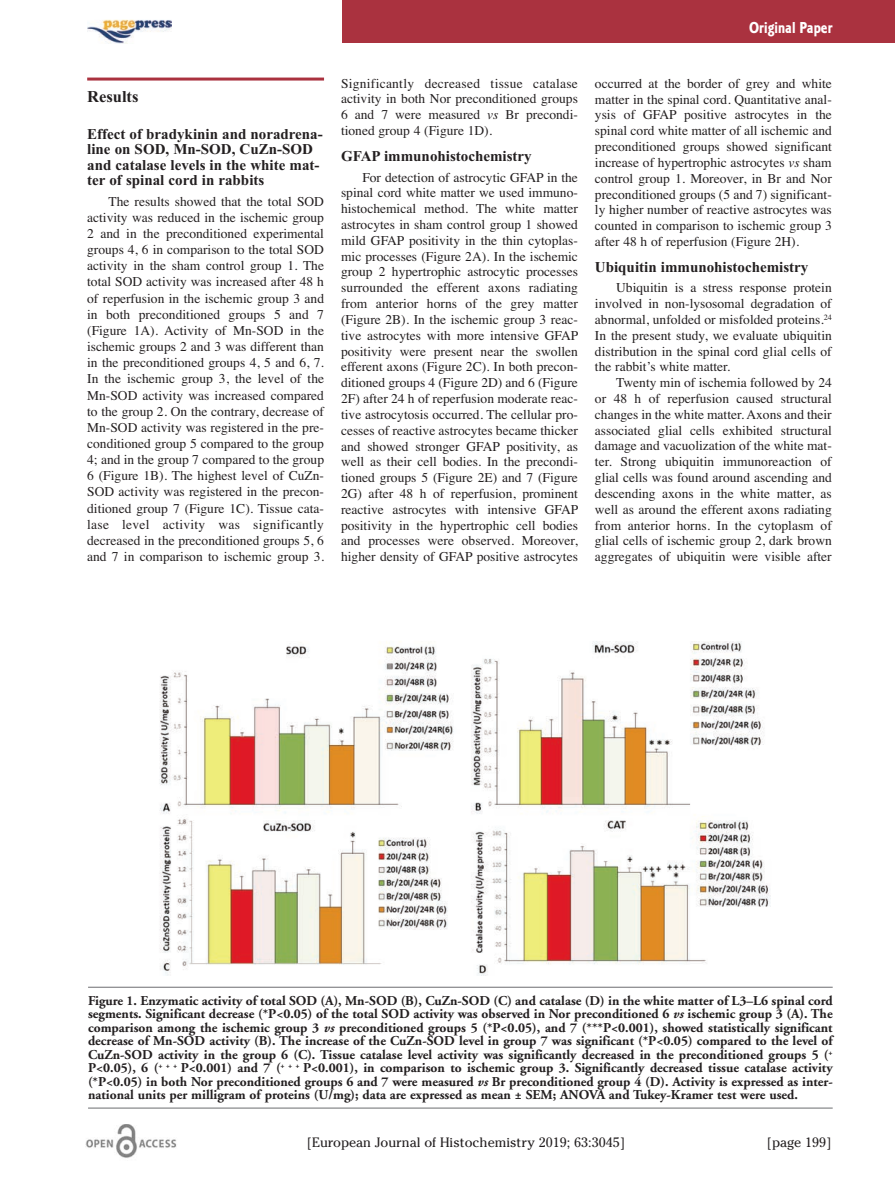
<style>
.page{position:relative;width:895px;height:1190px;background:#fff}
.page>*{position:absolute;margin:0;border:0;box-sizing:border-box;transform-origin:0 0}
.t1{font:16.5px "Corinthian Bold Condensed Plain";color:#fff}
.t2{font:700 16.5px "Times New Roman";color:#231f20}
.t3{font:700 15px/15.5px "Times New Roman";color:#231f20}
.t4{font:13.5px/15.8px "Times";color:#231f20;text-align:justify}
.t5{font:700 13.5px/13.5px "Adobe Garamond";color:#231f20;text-align:justify}
.t6{font:13.5px "Cheltenham";color:#231f20}
.s1{font-style:italic}
</style>
<div class="page">
<div style="left:342px;top:0;width:552px;height:43px;background:#aa323f"></div>
<hr style="left:87px;top:77px;width:237px;height:3px;background:#aa323f">
<img style="left:87px;top:19px;width:84px;height:24px">
<img style="left:85px;top:1124px;width:92px;height:34px">
<hr style="left:88px;top:986px;width:744px;height:1px;background:#6c6d70">
<hr style="left:88px;top:1107px;width:744px;height:1px;background:#6c6d70">
<img style="left:159px;top:641px;width:612px;height:333px">
<p class="t1" style="left:749px;top:22px;width:85px">Original Paper</p>
<p class="t2" style="left:87px;top:86px;width:53px">Results</p>
<p class="t3" style="left:87px;top:126px;width:237px">Effect of bradykinin and noradrena&shy;line on SOD, Mn-SOD, CuZn-SOD and catalase levels in the white mat&shy;ter of spinal cord in rabbits</p>
<p class="t4" style="left:87px;top:193px;width:238px;line-height:16.2px;text-indent:21px">The results showed that the total SOD activity was reduced in the ischemic group 2 and in the preconditioned experimental groups 4, 6 in comparison to the total SOD activity in the sham control group 1. The total SOD activity was increased after 48 h of reperfusion in the ischemic group 3 and in both preconditioned groups 5 and 7 (Figure 1A). Activity of Mn-SOD in the ischemic groups 2 and 3 was different than in the preconditioned groups 4, 5 and 6, 7.<br>In the ischemic group 3, the level of the Mn-SOD activity was increased compared to the group 2. On the contrary, decrease of Mn-SOD activity was registered in the pre&shy;conditioned group 5 compared to the group 4; and in the group 7 compared to the group 6 (Figure 1B). The highest level of CuZn-SOD activity was registered in the precon&shy;ditioned group 7 (Figure 1C). Tissue cata&shy;lase level activity was significantly decreased in the preconditioned groups 5, 6 and 7 in comparison to ischemic group 3.</p>
<p class="t4" style="left:341px;top:75px;width:238px">Significantly decreased tissue catalase activity in both Nor preconditioned groups 6 and 7 were measured <span class="s1">vs</span> Br precondi&shy;tioned group 4 (Figure 1D).</p>
<p class="t3" style="left:341px;top:148px;width:192px">GFAP immunohistochemistry</p>
<p class="t4" style="left:341px;top:169px;width:239px;text-indent:21px">For detection of astrocytic GFAP in the spinal cord white matter we used immuno&shy;histochemical method. The white matter astrocytes in sham control group 1 showed mild GFAP positivity in the thin cytoplas&shy;mic processes (Figure 2A). In the ischemic group 2 hypertrophic astrocytic processes surrounded the efferent axons radiating from anterior horns of the grey matter (Figure 2B). In the ischemic group 3 reac&shy;tive astrocytes with more intensive GFAP positivity were present near the swollen efferent axons (Figure 2C). In both precon&shy;ditioned groups 4 (Figure 2D) and 6 (Figure 2F) after 24 h of reperfusion moderate reac&shy;tive astrocytosis occurred. The cellular pro&shy;cesses of reactive astrocytes became thicker and showed stronger GFAP positivity, as well as their cell bodies. In the precondi&shy;tioned groups 5 (Figure 2E) and 7 (Figure 2G) after 48 h of reperfusion, prominent reactive astrocytes with intensive GFAP positivity in the hypertrophic cell bodies and processes were observed. Moreover, higher density of GFAP positive astrocytes</p>
<p class="t4" style="left:595px;top:75px;width:238px">occurred at the border of grey and white matter in the spinal cord. Quantitative anal&shy;ysis of GFAP positive astrocytes in the spinal cord white matter of all ischemic and preconditioned groups showed significant increase of hypertrophic astrocytes <span class="s1">vs</span> sham control group 1. Moreover, in Br and Nor preconditioned groups (5 and 7) significant&shy;ly higher number of reactive astrocytes was counted in comparison to ischemic group 3 after 48 h of reperfusion (Figure 2H).</p>
<p class="t3" style="left:595px;top:259px;width:215px">Ubiquitin immunohistochemistry</p>
<p class="t4" style="left:595px;top:280px;width:238px;text-indent:21px">Ubiquitin is a stress response protein involved in non-lysosomal degradation of abnormal, unfolded or misfolded proteins.<sup>24<br></sup>In the present study, we evaluate ubiquitin distribution in the spinal cord glial cells of the rabbit’s white matter.</p>
<p class="t4" style="left:595px;top:374px;width:238px;text-indent:21px">Twenty min of ischemia followed by 24 or 48 h of reperfusion caused structural changes in the white matter. Axons and their associated glial cells exhibited structural damage and vacuolization of the white mat&shy;ter. Strong ubiquitin immunoreaction of glial cells was found around ascending and descending axons in the white matter, as well as around the efferent axons radiating from anterior horns. In the cytoplasm of glial cells of ischemic group 2, dark brown aggregates of ubiquitin were visible after</p>
<p class="t5" style="left:88px;top:994px;width:746px">Figure 1. Enzymatic activity of total SOD (A), Mn-SOD (B), CuZn-SOD (C) and catalase (D) in the white matter of L3–L6 spinal cord segments. Significant decrease (*P&lt;0.05) of the total SOD activity was observed in Nor preconditioned 6 <span class="s1">vs</span> ischemic group 3 (A). The comparison among the ischemic group 3 <span class="s1">vs</span> preconditioned groups 5 (*P&lt;0.05), and 7 (***P&lt;0.001), showed statistically significant decrease of Mn-SOD activity (B). The increase of the CuZn-SOD level in group 7 was significant (*P&lt;0.05) compared to the level of CuZn-SOD activity in the group 6 (C). Tissue catalase level activity was significantly decreased in the preconditioned groups 5 (<sup>+ </sup>P&lt;0.05), 6 (<sup>+</sup> <sup>+</sup> <sup>+</sup> P&lt;0.001) and 7 (<sup>+</sup> <sup>+</sup> <sup>+</sup> P&lt;0.001), in comparison to ischemic group 3. Significantly decreased tissue catalase activity (*P&lt;0.05) in both Nor preconditioned groups 6 and 7 were measured <span class="s1">vs</span> Br preconditioned group 4 (D). Activity is expressed as inter&shy;national units per milligram of proteins (U/mg); data are expressed as mean ± SEM; ANOVA and Tukey-Kramer test were used.</p>
<p class="t6" style="left:307px;top:1133px;width:320px">[European Journal of Histochemistry 2019; 63:3045]</p>
<p class="t6" style="left:766px;top:1133px;width:66px">[page 199]</p>
</div>
